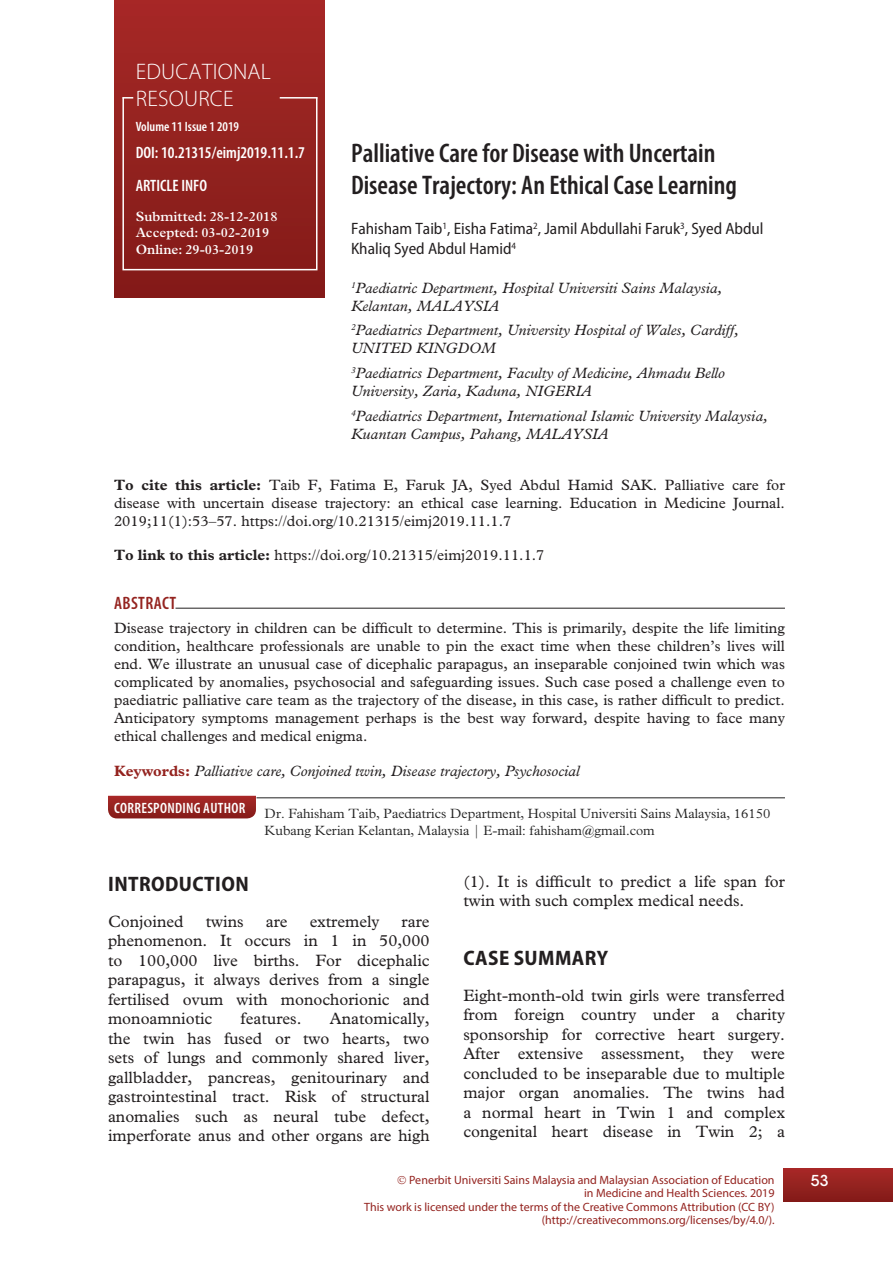
<style>
.page{position:relative;width:893px;height:1263px;background:#fff}
.page>*{position:absolute;margin:0;border:0;box-sizing:border-box;transform-origin:0 0}
.t1{font:600 condensed 27px/32.4px "Myriad Pro";color:#231f20}
.t2{font:300 22.5px/27px "Myriad Pro";letter-spacing:.01em;color:#fff}
.t3{font:700 semi-condensed 21px "Myriad Pro";letter-spacing:.02em;color:#231f20}
.t4{font:600 condensed 18px "Myriad Pro";letter-spacing:.02em;color:#94231f}
.t5{font:16.5px/19.5px "Plantin Std";color:#231f20;text-align:justify}
.t6{font:semi-condensed 16.5px/19.8px "Myriad Pro";color:#231f20}
.t7{font:600 condensed 16.5px/33.3px "Myriad Pro";color:#fff}
.t8{font:15px/18px "Plantin Std";color:#231f20;text-align:justify}
.t9{font:italic 15px/18px "Plantin Std";color:#231f20}
.t10{font:600 condensed 15px "Myriad Pro";letter-spacing:.02em;color:#fff}
.t11{font:500 15px "ITC Avant Garde Std";color:#fff}
.t12{font:300 13.5px/16.2px "Plantin Std";color:#222}
.t13{font:600 13.5px/16.2px "Plantin Std";color:#fff}
.t14{font:600 condensed 13.5px "Myriad Pro";color:#fff}
.t15{font:12px/13.5px "Myriad Pro";color:#94231f;text-align:right}
.s1{font-weight:700}
.s2{font-weight:700;font-style:normal;color:#94231f}
</style>
<div class="page">
<div style="left:115px;top:0;width:209px;height:297px;background:linear-gradient(to bottom,#a62826,#841e1b)"></div>
<svg style="left:784px;top:1168px;width:109px;height:33px;background:#95211f"></svg>
<hr style="left:256px;top:797px;width:529px;height:1px;background:#222">
<svg style="left:108px;top:796px;width:148px;height:22px;background:#962321"></svg>
<div style="left:122px;top:97px;width:195px;height:173px;border:2px solid #fff"></div>
<hr style="left:280px;top:97px;width:37px;height:2px;background:#fff">
<svg style="left:122px;top:97px;width:11px;height:2px"></svg>
<hr style="left:176px;top:608px;width:609px;height:1px;background:#231f20">
<h2 class="t2" style="left:136px;top:58px;width:137px">EDUCATIONAL<br>RESOURCE</h2>
<p class="t14" style="left:136px;top:118px;width:105px">Volume 11 Issue 1 2019</p>
<p class="t7" style="left:136px;top:136px;width:171px">DOI: 10.21315/eimj2019.11.1.7<br>ARTICLE INFO</p>
<p class="t13" style="left:136px;top:208px;width:143px">Submitted: 28-12-2018<br>Accepted: 03-02-2019<br>Online: 29-03-2019</p>
<h1 class="t1" style="left:351px;top:136px;width:387px">Palliative Care for Disease with Uncertain<br>Disease Trajectory: An Ethical Case Learning</h1>
<p class="t6" style="left:351px;top:219px;width:414px">Fahisham Taib<sup>1</sup>, Eisha Fatima<sup>2</sup>, Jamil Abdullahi Faruk<sup>3</sup>, Syed Abdul<br>Khaliq Syed Abdul Hamid<sup>4</sup></p>
<p class="t9" style="left:351px;top:278px;width:373px"><sup>1</sup>Paediatric Department, Hospital Universiti Sains Malaysia,<br>Kelantan, MALAYSIA</p>
<p class="t9" style="left:351px;top:321px;width:389px"><sup>2</sup>Paediatrics Department, University Hospital of Wales, Cardiff,<br>UNITED KINGDOM</p>
<p class="t9" style="left:351px;top:364px;width:375px"><sup>3</sup>Paediatrics Department, Faculty of Medicine, Ahmadu Bello<br>University, Zaria, Kaduna, NIGERIA</p>
<p class="t9" style="left:351px;top:407px;width:418px"><sup>4</sup>Paediatrics Department, International Islamic University Malaysia,<br>Kuantan Campus, Pahang, MALAYSIA</p>
<p class="t8" style="left:114px;top:476px;width:672px"><span class="s1">To cite this article:</span> Taib F, Fatima E, Faruk JA, Syed Abdul Hamid SAK. Palliative care for disease with uncertain disease trajectory: an ethical case learning. Education in Medicine Journal.<br>2019;11(1):53–57. https://doi.org/10.21315/eimj2019.11.1.7</p>
<p class="t8" style="left:114px;top:546px;width:432px"><span class="s1">To link to this article:</span> https://doi.org/10.21315/eimj2019.11.1.7</p>
<p class="t4" style="left:114px;top:591px;width:64px">ABSTRACT</p>
<p class="t8" style="left:114px;top:619px;width:672px">Disease trajectory in children can be difficult to determine. This is primarily, despite the life limiting condition, healthcare professionals are unable to pin the exact time when these children’s lives will end. We illustrate an unusual case of dicephalic parapagus, an inseparable conjoined twin which was complicated by anomalies, psychosocial and safeguarding issues. Such case posed a challenge even to paediatric palliative care team as the trajectory of the disease, in this case, is rather difficult to predict.<br>Anticipatory symptoms management perhaps is the best way forward, despite having to face many ethical challenges and medical enigma.</p>
<p class="t9" style="left:114px;top:761px;width:467px"><span class="s2">Keywords:</span> Palliative care, Conjoined twin, Disease trajectory, Psychosocial</p>
<p class="t10" style="left:114px;top:798px;width:133px">CORRESPONDING AUTHOR</p>
<p class="t12" style="left:265px;top:806px;width:507px">Dr. Fahisham Taib, Paediatrics Department, Hospital Universiti Sains Malaysia, 16150<br>Kubang Kerian Kelantan, Malaysia | E-mail: fahisham@gmail.com</p>
<h3 class="t3" style="left:108px;top:870px;width:142px">INTRODUCTION</h3>
<p class="t5" style="left:108px;top:911px;width:77px">Conjoined</p>
<p class="t5" style="left:206px;top:911px;width:39px">twins</p>
<p class="t5" style="left:266px;top:911px;width:23px">are</p>
<p class="t5" style="left:310px;top:911px;width:71px">extremely</p>
<p class="t5" style="left:108px;top:911px;width:323px;text-indent:294px">rare phenomenon. It occurs in 1 in 50,000 to 100,000 live births. For dicephalic parapagus, it always derives from a single fertilised ovum with monochorionic and monoamniotic</p>
<p class="t5" style="left:241px;top:1009px;width:63px">features.</p>
<p class="t5" style="left:108px;top:1009px;width:323px;text-indent:222px">Anatomically, the twin has fused or two hearts, two sets of lungs and commonly shared liver, gallbladder, pancreas, genitourinary and gastrointestinal tract. Risk of structural anomalies such as neural tube defect, imperforate anus and other organs are high</p>
<p class="t5" style="left:463px;top:871px;width:323px">(1). It is difficult to predict a life span for twin with such complex medical needs.</p>
<h3 class="t3" style="left:464px;top:944px;width:146px">CASE SUMMARY</h3>
<p class="t5" style="left:463px;top:985px;width:323px">Eight-month-old twin girls were transferred from foreign country under a charity sponsorship for corrective heart surgery.<br>After extensive assessment, they were concluded to be inseparable due to multiple major organ anomalies. The twins had a normal heart in Twin 1 and complex congenital heart disease in Twin 2; a</p>
<p class="t15" style="left:409px;top:1173px;width:367px">Penerbit Universiti Sains Malaysia and Malaysian Association of Education</p>
<p class="t11" style="left:811px;top:1171px;width:19px">53</p>
<p class="t15" style="left:364px;top:1186px;width:412px">in Medicine and Health Sciences. 2019<br>This work is licensed under the terms of the Creative Commons Attribution (CC BY) (http://creativecommons.org/licenses/by/4.0/).</p>
</div>
